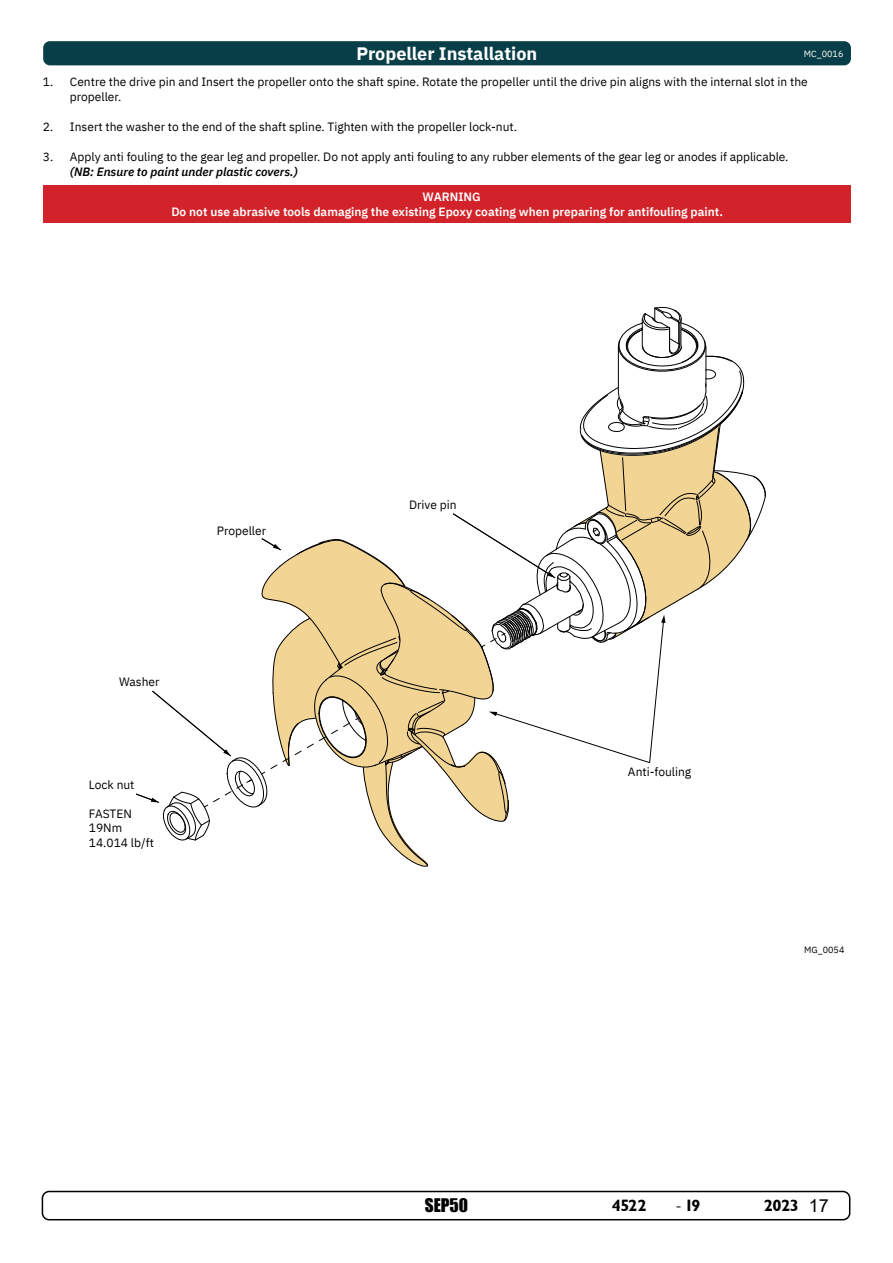
<style>
.page{position:relative;width:893px;height:1263px;background:#fff}
.page>*{position:absolute;margin:0;border:0;box-sizing:border-box;transform-origin:0 0}
.t1{font:700 18px "IBM Plex Sans";color:#fff}
.t2{font:17.25px "Impact";color:#000}
.t3{font:16.5px "Garrison Sans BOLD";letter-spacing:-.025em;color:#000}
.t4{font:12px/14.4px "IBM Plex Sans";color:#000}
.t5{font:600 12px/15px "IBM Plex Sans";color:#fff}
.t6{font:9px "IBM Plex Sans";color:#000}
.t7{font:9px "IBM Plex Sans";color:#fff}
.s1{font-weight:600;font-style:italic}
.s2{font-family:"Minion Pro";font-size:18px}
.s3{font-family:"Arial";font-size:18px}
</style>
<div class="page">
<div style="left:42px;top:1191px;width:808px;height:29px;border:2px solid #000;border-radius:7px"></div>
<svg style="left:136px;top:307px;width:630px;height:560px"></svg>
<div style="left:43px;top:41px;width:808px;height:24px;background:#083e48;border-radius:7px"></div>
<div style="left:43px;top:185px;width:808px;height:37px;background:#d2232a"></div>
<p class="t1" style="left:356px;top:40px;width:182px">Propeller Installation</p>
<p class="t4" style="left:70px;top:73px;width:739px;line-height:15px;text-indent:-27px">1. Centre the drive pin and Insert the propeller onto the shaft spine. Rotate the propeller until the drive pin aligns with the internal slot in the propeller.</p>
<p class="t4" style="left:43px;top:119px;width:475px">2. Insert the washer to the end of the shaft spline. Tighten with the propeller lock-nut.</p>
<p class="t4" style="left:70px;top:148px;width:720px;line-height:15px;text-indent:-27px">3. Apply anti fouling to the gear leg and propeller. Do not apply anti fouling to any rubber elements of the gear leg or anodes if applicable. <span class="s1">(NB: Ensure to paint under plastic covers.)</span></p>
<p class="t7" style="left:804px;top:47px;width:41px">MC_0016</p>
<p class="t5" style="left:171px;top:188px;width:553px;text-indent:251px">WARNING<br>Do not use abrasive tools damaging the existing Epoxy coating when preparing for antifouling paint.</p>
<p class="t4" style="left:119px;top:673px;width:42px">Washer</p>
<p class="t4" style="left:89px;top:776px;width:47px">Lock nut</p>
<p class="t4" style="left:89px;top:805px;width:67px">FASTEN<br>19Nm<br>14.014 lb/ft</p>
<p class="t4" style="left:217px;top:523px;width:51px">Propeller</p>
<p class="t4" style="left:409px;top:497px;width:49px">Drive pin</p>
<p class="t4" style="left:628px;top:764px;width:65px">Anti-fouling</p>
<p class="t6" style="left:804px;top:943px;width:42px">MG_0054</p>
<h2 class="t2" style="left:425px;top:1192px;width:45px">SEP50</h2>
<h3 class="t3" style="left:612px;top:1196px;width:36px">4522</h3>
<h3 class="t3" style="left:675px;top:1196px;width:27px"><span class="s2">-</span> 19</h3>
<h3 class="t3" style="left:764px;top:1196px;width:66px">2023 <span class="s3">17</span></h3>
</div>
